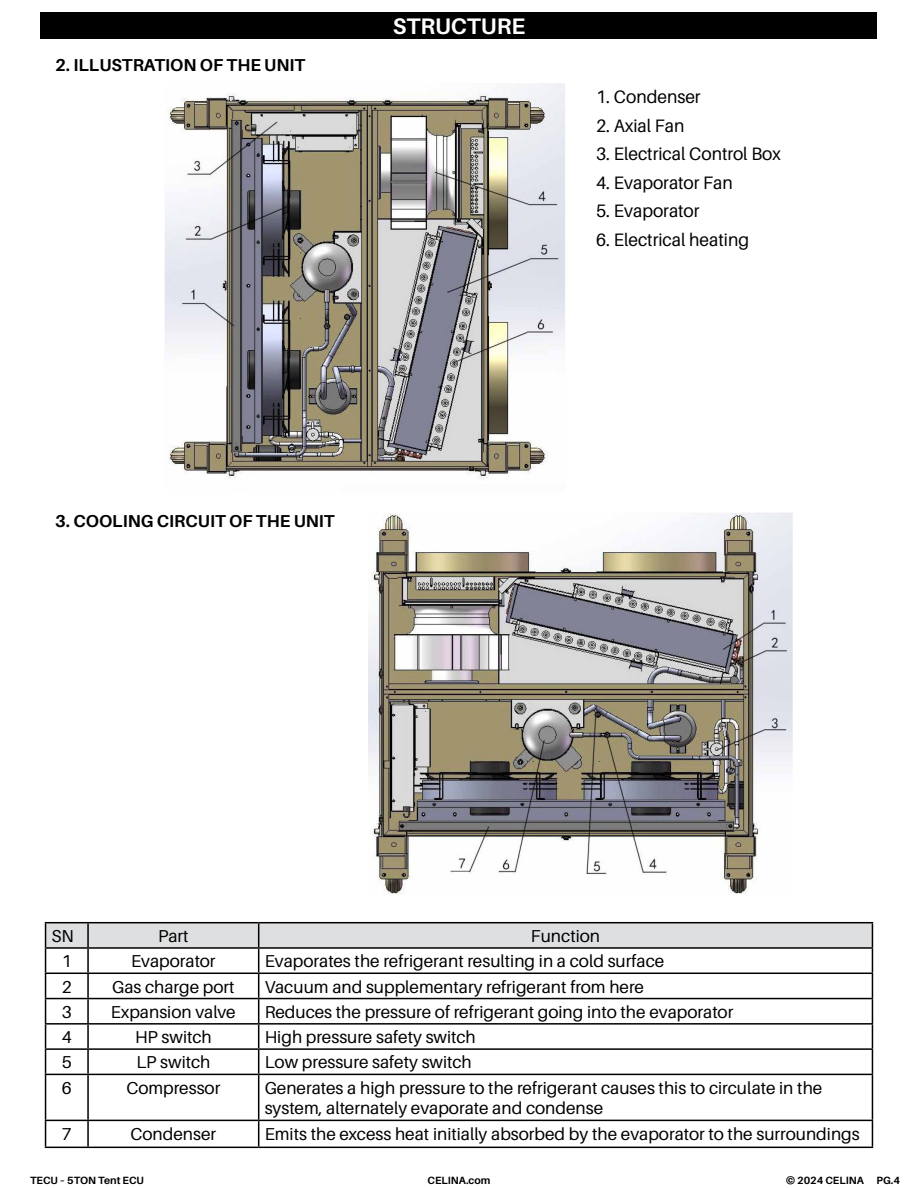
<style>
.page{position:relative;width:918px;height:1188px;background:#fff}
.page>*{position:absolute;margin:0;border:0;box-sizing:border-box;transform-origin:0 0}
.t1{font:700 22.5px "Aileron";color:#fff}
.t2{font:18px "Aileron";color:#000}
.t3{font:17.25px/20.7px "Aileron";color:#000}
.t4{font:700 17.25px "Aileron";color:#000}
.t5{font:700 10.5px "Aileron";color:#000}
</style>
<div class="page">
<div style="left:41px;top:12px;width:836px;height:27px;background:#000"></div>
<img style="left:368px;top:513px;width:425px;height:381px">
<hr style="left:45px;top:922px;width:43px;height:1px;background:#000">
<hr style="left:88px;top:922px;width:171px;height:1px;background:#000">
<hr style="left:259px;top:922px;width:614px;height:1px;background:#000">
<svg style="left:45px;top:923px;width:828px;height:151px"></svg>
<hr style="left:45px;top:1074px;width:43px;height:1px;background:#000">
<hr style="left:45px;top:1075px;width:1px;height:45px;background:#000">
<hr style="left:88px;top:1074px;width:171px;height:1px;background:#000">
<hr style="left:87px;top:1075px;width:2px;height:45px;background:#000">
<hr style="left:259px;top:1074px;width:614px;height:1px;background:#000">
<hr style="left:258px;top:1075px;width:1px;height:45px;background:#000">
<hr style="left:872px;top:1075px;width:1px;height:45px;background:#000">
<hr style="left:45px;top:1120px;width:43px;height:1px;background:#000">
<svg style="left:45px;top:1121px;width:1px;height:26px"></svg>
<hr style="left:88px;top:1120px;width:171px;height:1px;background:#000">
<hr style="left:87px;top:1121px;width:2px;height:26px;background:#000">
<hr style="left:259px;top:1120px;width:614px;height:1px;background:#000">
<svg style="left:258px;top:1121px;width:1px;height:26px"></svg>
<svg style="left:872px;top:1121px;width:1px;height:26px"></svg>
<hr style="left:45px;top:1147px;width:43px;height:1px;background:#000">
<hr style="left:88px;top:1147px;width:171px;height:1px;background:#000">
<hr style="left:259px;top:1147px;width:614px;height:1px;background:#000">
<img style="left:165px;top:83px;width:400px;height:396px">
<p class="t4" style="left:55px;top:55px;width:252px">2. ILLUSTRATION OF THE UNIT</p>
<h1 class="t1" style="left:393px;top:13px;width:134px">STRUCTURE</h1>
<p class="t2" style="left:596px;top:87px;width:106px">1. Condenser</p>
<p class="t2" style="left:596px;top:116px;width:90px">2. Axial Fan</p>
<p class="t2" style="left:596px;top:144px;width:186px">3. Electrical Control Box</p>
<p class="t2" style="left:596px;top:173px;width:138px">4. Evaporator Fan</p>
<p class="t2" style="left:596px;top:201px;width:105px">5. Evaporator</p>
<p class="t2" style="left:596px;top:230px;width:155px">6. Electrical heating</p>
<p class="t4" style="left:55px;top:511px;width:281px">3. COOLING CIRCUIT OF THE UNIT</p>
<p class="t3" style="left:52px;top:926px;width:24px">SN</p>
<p class="t3" style="left:158px;top:926px;width:32px">Part</p>
<p class="t3" style="left:531px;top:926px;width:71px">Function</p>
<p class="t3" style="left:62px;top:951px;width:12px">1</p>
<p class="t3" style="left:131px;top:951px;width:86px">Evaporator</p>
<p class="t3" style="left:265px;top:951px;width:401px">Evaporates the refrigerant resulting in a cold surface</p>
<p class="t3" style="left:62px;top:976px;width:12px">2</p>
<p class="t3" style="left:112px;top:976px;width:124px">Gas charge port</p>
<p class="t3" style="left:265px;top:976px;width:381px">Vacuum and supplementary refrigerant from here</p>
<p class="t3" style="left:62px;top:1002px;width:12px">3</p>
<p class="t3" style="left:111px;top:1002px;width:126px">Expansion valve</p>
<p class="t3" style="left:265px;top:1002px;width:470px">Reduces the pressure of refrigerant going into the evaporator</p>
<p class="t3" style="left:62px;top:1027px;width:12px">4</p>
<p class="t3" style="left:135px;top:1027px;width:78px">HP switch</p>
<p class="t3" style="left:265px;top:1027px;width:213px">High pressure safety switch</p>
<p class="t3" style="left:62px;top:1052px;width:12px">5</p>
<p class="t3" style="left:136px;top:1052px;width:76px">LP switch</p>
<p class="t3" style="left:265px;top:1052px;width:209px">Low pressure safety switch</p>
<p class="t3" style="left:62px;top:1078px;width:12px">6</p>
<p class="t3" style="left:126px;top:1078px;width:96px">Compressor</p>
<p class="t3" style="left:265px;top:1078px;width:559px">Generates a high pressure to the refrigerant causes this to circulate in the system, alternately evaporate and condense</p>
<p class="t3" style="left:62px;top:1124px;width:12px">7</p>
<p class="t3" style="left:130px;top:1124px;width:87px">Condenser</p>
<p class="t3" style="left:265px;top:1124px;width:597px">Emits the excess heat initially absorbed by the evaporator to the surroundings</p>
<p class="t5" style="left:30px;top:1175px;width:115px">TECU – 5TON Tent ECU</p>
<p class="t5" style="left:428px;top:1175px;width:64px">CELINA.com</p>
<p class="t5" style="left:786px;top:1175px;width:115px">© 2024 CELINA PG.4</p>
</div>
